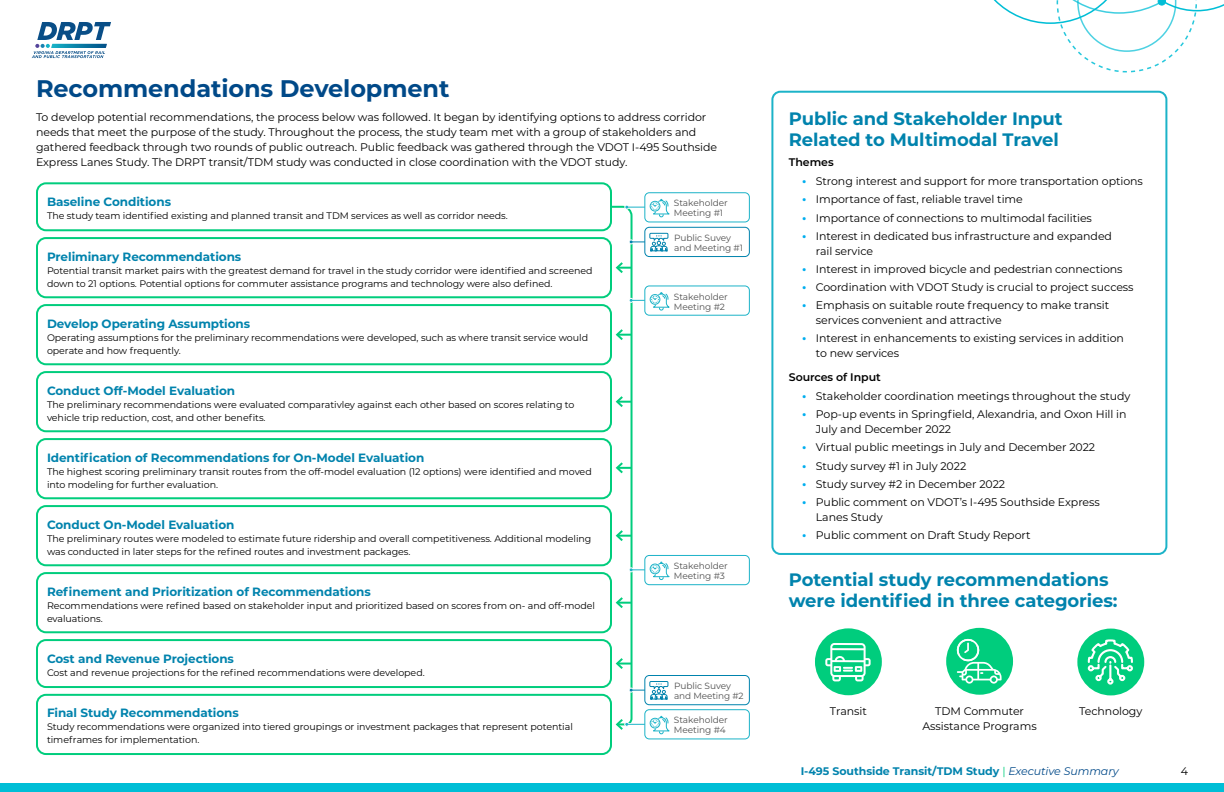
<style>
.page{position:relative;width:1224px;height:792px;background:#fff}
.page>*{position:absolute;margin:0;border:0;box-sizing:border-box;transform-origin:0 0}
.t1{font:700 24px "Montserrat";letter-spacing:-.005em;color:#004988}
.t2{font:700 18px/21px "Montserrat";letter-spacing:-.005em;color:#0083ad}
.Bubble_Text_Header{font:700 12px "Montserrat";letter-spacing:-.005em;color:#0083ad}
.Paragraph{font:11px/15px "Montserrat";letter-spacing:-.005em;color:#000}
.t3{font:700 11px "Montserrat";letter-spacing:-.005em;color:#0083ad}
.t4{font:600 11px "Montserrat";letter-spacing:-.005em;color:#000}
.Bubble_Text{font:9.5px/13px "Montserrat";letter-spacing:-.005em;color:#000}
.Meeting_Survey_Text{font:9px/10px "Montserrat";letter-spacing:-.005em;color:#4f4f4f}
.s1{font-weight:700;font-size:12px;color:#00aeef}
.s2{font-weight:400;color:#00cd7d}
.s3{font-weight:400;font-style:italic;color:#004988}
</style>
<div class="page">
<svg style="left:993px;top:0;width:231px;height:72px"></svg>
<svg style="left:32px;top:22px;width:79px;height:36px"></svg>
<div style="left:0;top:783px;width:1224px;height:9px;background:#00bed6"></div>
<div style="left:815px;top:628px;width:67px;height:67px;background:#00cd7d;border-radius:50%"></div>
<svg style="left:825px;top:643px;width:46px;height:38px"></svg>
<div style="left:946px;top:628px;width:67px;height:67px;background:#00cd7d;border-radius:50%"></div>
<svg style="left:956px;top:639px;width:46px;height:45px"></svg>
<div style="left:1077px;top:629px;width:67px;height:66px;background:#00cd7d;border-radius:50%"></div>
<svg style="left:1087px;top:638px;width:46px;height:48px"></svg>
<div style="left:36px;top:182px;width:576px;height:49px;border:2px solid #00cd7d;border-radius:9px"></div>
<div style="left:36px;top:237px;width:576px;height:61px;border:2px solid #00cd7d;border-radius:9px"></div>
<div style="left:36px;top:304px;width:576px;height:61px;border:2px solid #00cd7d;border-radius:9px"></div>
<div style="left:36px;top:371px;width:576px;height:61px;border:2px solid #00cd7d;border-radius:9px"></div>
<div style="left:36px;top:438px;width:576px;height:61px;border:2px solid #00cd7d;border-radius:9px"></div>
<div style="left:36px;top:505px;width:576px;height:61px;border:2px solid #00cd7d;border-radius:9px"></div>
<div style="left:36px;top:572px;width:576px;height:61px;border:2px solid #00cd7d;border-radius:9px"></div>
<div style="left:36px;top:639px;width:576px;height:49px;border:2px solid #00cd7d;border-radius:9px"></div>
<div style="left:36px;top:694px;width:576px;height:61px;border:2px solid #00cd7d;border-radius:9px"></div>
<div style="left:644px;top:227px;width:106px;height:30px;border:1px solid #0083ad;border-radius:4px"></div>
<div style="left:644px;top:675px;width:106px;height:30px;border:1px solid #0083ad;border-radius:4px"></div>
<div style="left:644px;top:285px;width:106px;height:31px;border:1px solid #1cb3c8;border-radius:4px"></div>
<div style="left:644px;top:555px;width:106px;height:30px;border:1px solid #1cb3c8;border-radius:4px"></div>
<div style="left:644px;top:709px;width:106px;height:30px;border:1px solid #1cb3c8;border-radius:4px"></div>
<svg style="left:609px;top:199px;width:62px;height:553px"></svg>
<div style="left:644px;top:192px;width:106px;height:30px;border:1px solid #1cb3c8;border-radius:4px"></div>
<div style="left:771px;top:91px;width:396px;height:464px;border:2px solid #1cb3c8;border-radius:8px"></div>
<h1 class="t1" style="left:36px;top:71px;width:415px">Recommendations Development</h1>
<p class="Paragraph" style="left:36px;top:109px;width:683px">To develop potential recommendations, the process below was followed. It began by identifying options to address corridor needs that meet the purpose of the study. Throughout the process, the study team met with a group of stakeholders and gathered feedback through two rounds of public outreach. Public feedback was gathered through the VDOT I-495 Southside Express Lanes Study. The DRPT transit/TDM study was conducted in close coordination with the VDOT study.</p>
<h2 class="t2" style="left:789px;top:108px;width:275px">Public and Stakeholder Input<br>Related to Multimodal Travel</h2>
<h4 class="t4" style="left:789px;top:154px;width:46px">Themes</h4>
<p class="Paragraph" style="left:802px;top:174px;width:342px"><span class="s1">•</span> Strong interest and support for more transportation options</p>
<p class="Paragraph" style="left:802px;top:192px;width:222px"><span class="s1">•</span> Importance of fast, reliable travel time</p>
<p class="Paragraph" style="left:802px;top:210px;width:291px"><span class="s1">•</span> Importance of connections to multimodal facilities</p>
<p class="Paragraph" style="left:816px;top:228px;width:298px;text-indent:-14px"><span class="s1">•</span> Interest in dedicated bus infrastructure and expanded rail service</p>
<p class="Paragraph" style="left:802px;top:261px;width:322px"><span class="s1">•</span> Interest in improved bicycle and pedestrian connections</p>
<p class="Paragraph" style="left:802px;top:279px;width:333px"><span class="s1">•</span> Coordination with VDOT Study is crucial to project success</p>
<p class="Paragraph" style="left:816px;top:297px;width:295px;text-indent:-14px"><span class="s1">•</span> Emphasis on suitable route frequency to make transit services convenient and attractive</p>
<p class="Paragraph" style="left:816px;top:330px;width:310px;text-indent:-14px"><span class="s1">•</span> Interest in enhancements to existing services in addition to new services</p>
<h4 class="t4" style="left:789px;top:369px;width:93px">Sources of Input</h4>
<p class="Paragraph" style="left:802px;top:389px;width:330px"><span class="s1">•</span> Stakeholder coordination meetings throughout the study</p>
<p class="Paragraph" style="left:816px;top:407px;width:312px;text-indent:-14px"><span class="s1">•</span> Pop-up events in Springfield, Alexandria, and Oxon Hill in<br>July and December 2022</p>
<p class="Paragraph" style="left:802px;top:440px;width:294px"><span class="s1">•</span> Virtual public meetings in July and December 2022</p>
<p class="Paragraph" style="left:802px;top:458px;width:165px"><span class="s1">•</span> Study survey #1 in July 2022</p>
<p class="Paragraph" style="left:802px;top:476px;width:204px"><span class="s1">•</span> Study survey #2 in December 2022</p>
<p class="Paragraph" style="left:816px;top:494px;width:286px;text-indent:-14px"><span class="s1">•</span> Public comment on VDOT’s I-495 Southside Express<br>Lanes Study</p>
<p class="Paragraph" style="left:802px;top:527px;width:230px"><span class="s1">•</span> Public comment on Draft Study Report</p>
<h2 class="t2" style="left:789px;top:568px;width:330px">Potential study recommendations were identified in three categories:</h2>
<p class="Bubble_Text_Header" style="left:47px;top:193px;width:126px">Baseline Conditions</p>
<p class="Bubble_Text" style="left:47px;top:209px;width:462px">The study team identified existing and planned transit and TDM services as well as corridor needs.</p>
<p class="Bubble_Text_Header" style="left:47px;top:248px;width:196px">Preliminary Recommendations</p>
<p class="Bubble_Text" style="left:47px;top:263px;width:547px">Potential transit market pairs with the greatest demand for travel in the study corridor were identified and screened down to 21 options. Potential options for commuter assistance programs and technology were also defined.</p>
<p class="Bubble_Text_Header" style="left:47px;top:315px;width:205px">Develop Operating Assumptions</p>
<p class="Bubble_Text" style="left:47px;top:330px;width:543px">Operating assumptions for the preliminary recommendations were developed, such as where transit service would operate and how frequently.</p>
<p class="Bubble_Text_Header" style="left:47px;top:382px;width:190px">Conduct Off-Model Evaluation</p>
<p class="Bubble_Text" style="left:47px;top:397px;width:529px">The preliminary recommendations were evaluated comparativley against each other based on scores relating to vehicle trip reduction, cost, and other benefits.</p>
<p class="Bubble_Text_Header" style="left:47px;top:449px;width:379px">Identification of Recommendations for On-Model Evaluation</p>
<p class="Bubble_Text" style="left:47px;top:464px;width:546px">The highest scoring preliminary transit routes from the off-model evaluation (12 options) were identified and moved into modeling for further evaluation.</p>
<p class="Bubble_Text_Header" style="left:47px;top:516px;width:189px">Conduct On-Model Evaluation</p>
<p class="Bubble_Text" style="left:47px;top:531px;width:546px">The preliminary routes were modeled to estimate future ridership and overall competitiveness. Additional modeling was conducted in later steps for the refined routes and investment packages.</p>
<p class="Bubble_Text_Header" style="left:47px;top:583px;width:325px">Refinement and Prioritization of Recommendations</p>
<p class="Bubble_Text" style="left:47px;top:598px;width:549px">Recommendations were refined based on stakeholder input and prioritized based on scores from on- and off-model evaluations.</p>
<p class="Bubble_Text_Header" style="left:47px;top:650px;width:188px">Cost and Revenue Projections</p>
<p class="Bubble_Text" style="left:47px;top:665px;width:379px">Cost and revenue projections for the refined recommendations were developed.</p>
<p class="Bubble_Text_Header" style="left:47px;top:705px;width:193px">Final Study Recommendations</p>
<p class="Bubble_Text" style="left:47px;top:720px;width:527px">Study recommendations were organized into tiered groupings or investment packages that represent potential timeframes for implementation.</p>
<p class="Meeting_Survey_Text" style="left:674px;top:198px;width:56px">Stakeholder<br>Meeting #1</p>
<p class="Meeting_Survey_Text" style="left:674px;top:233px;width:71px">Public Suvey and Meeting #1</p>
<p class="Meeting_Survey_Text" style="left:674px;top:291px;width:56px">Stakeholder<br>Meeting #2</p>
<p class="Meeting_Survey_Text" style="left:674px;top:561px;width:56px">Stakeholder<br>Meeting #3</p>
<p class="Meeting_Survey_Text" style="left:674px;top:681px;width:71px">Public Suvey and Meeting #2</p>
<p class="Paragraph" style="left:830px;top:703px;width:38px">Transit</p>
<p class="Paragraph" style="left:923px;top:703px;width:116px;text-align:center">TDM Commuter<br>Assistance Programs</p>
<p class="Paragraph" style="left:1079px;top:703px;width:65px">Technology</p>
<p class="Meeting_Survey_Text" style="left:674px;top:715px;width:56px">Stakeholder<br>Meeting #4</p>
<p class="t3" style="left:801px;top:763px;width:320px">I-495 Southside Transit/TDM Study <span class="s2">|</span> <span class="s3">Executive Summary</span></p>
<p class="Paragraph" style="left:1181px;top:763px;width:9px">4</p>
</div>
